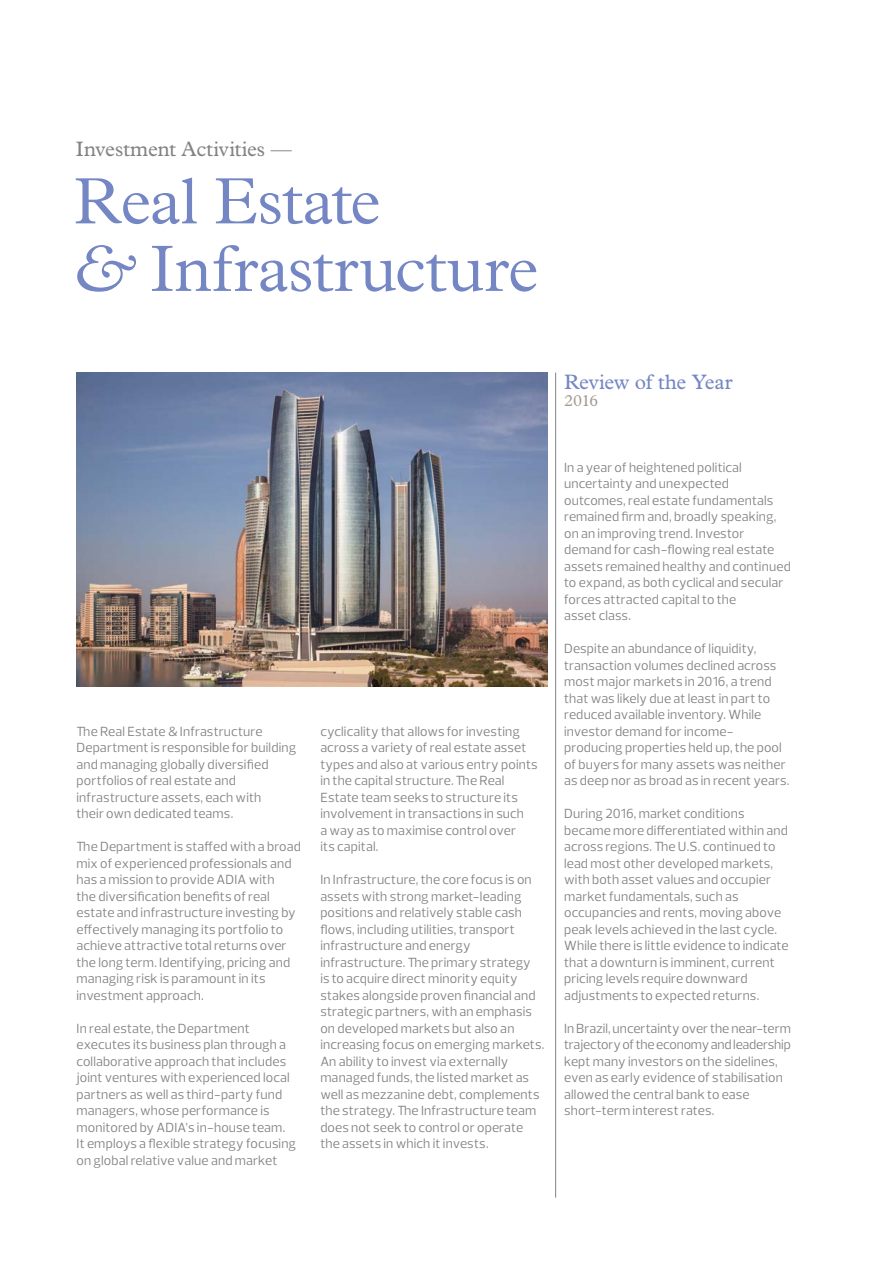
<style>
.page{position:relative;width:893px;height:1263px;background:#fff}
.page>*{position:absolute;margin:0;border:0;box-sizing:border-box;transform-origin:0 0}
.t1{font:300 66px/67.5px "Plantin";letter-spacing:-.005em;color:#7486c3}
.t2{font:21px "Plantin";letter-spacing:-.01em;color:#838386}
.t3{font:21px "Plantin";letter-spacing:-.01em;color:#7486c3}
.t4{font:16.5px "Plantin";color:#a39a94}
.t5{font:13.5px/16.5px "Prelo";letter-spacing:.01em;color:#838386}
.s1{font-style:italic}
</style>
<div class="page">
<img style="left:77px;top:373px;width:470px;height:313px">
<hr style="left:555px;top:373px;width:1px;height:825px;background:#838386">
<h2 class="t2" style="left:76px;top:137px;width:217px">Investment Activities —</h2>
<h1 class="t1" style="left:72px;top:168px;width:468px">Real Estate<br><span class="s1">&amp;</span> Infrastructure</h1>
<h2 class="t3" style="left:564px;top:370px;width:170px">Review of the Year</h2>
<p class="t4" style="left:564px;top:391px;width:36px">2016</p>
<p class="t5" style="left:77px;top:723px;width:221px">The Real Estate &amp; Infrastructure Department is responsible for building and managing globally diversified portfolios of real estate and infrastructure assets, each with<br>their own dedicated teams.</p>
<p class="t5" style="left:77px;top:838px;width:226px">The Department is staffed with a broad mix of experienced professionals and has a mission to provide ADIA with<br>the diversification benefits of real estate and infrastructure investing by effectively managing its portfolio to achieve attractive total returns over the long term. Identifying, pricing and managing risk is paramount in its investment approach.</p>
<p class="t5" style="left:77px;top:1020px;width:221px">In real estate, the Department executes its business plan through a collaborative approach that includes joint ventures with experienced local partners as well as third-party fund managers, whose performance is monitored by ADIA’s in-house team.<br>It employs a flexible strategy focusing on global relative value and market</p>
<p class="t5" style="left:320px;top:723px;width:219px">cyclicality that allows for investing across a variety of real estate asset types and also at various entry points in the capital structure. The Real<br>Estate team seeks to structure its involvement in transactions in such<br>a way as to maximise control over<br>its capital.</p>
<p class="t5" style="left:320px;top:871px;width:226px">In Infrastructure, the core focus is on assets with strong market-leading positions and relatively stable cash flows, including utilities, transport infrastructure and energy infrastructure. The primary strategy<br>is to acquire direct minority equity stakes alongside proven financial and strategic partners, with an emphasis on developed markets but also an increasing focus on emerging markets.<br>An ability to invest via externally managed funds, the listed market as well as mezzanine debt, complements the strategy. The Infrastructure team does not seek to control or operate the assets in which it invests.</p>
<p class="t5" style="left:564px;top:459px;width:228px">In a year of heightened political uncertainty and unexpected outcomes, real estate fundamentals remained firm and, broadly speaking, on an improving trend. Investor demand for cash-flowing real estate assets remained healthy and continued to expand, as both cyclical and secular forces attracted capital to the<br>asset class.</p>
<p class="t5" style="left:564px;top:640px;width:227px">Despite an abundance of liquidity, transaction volumes declined across most major markets in 2016, a trend that was likely due at least in part to reduced available inventory. While investor demand for income&shy;producing properties held up, the pool of buyers for many assets was neither as deep nor as broad as in recent years.</p>
<p class="t5" style="left:564px;top:805px;width:226px">During 2016, market conditions became more differentiated within and across regions. The U.S. continued to lead most other developed markets, with both asset values and occupier market fundamentals, such as occupancies and rents, moving above peak levels achieved in the last cycle.<br>While there is little evidence to indicate that a downturn is imminent, current pricing levels require downward adjustments to expected returns.</p>
<p class="t5" style="left:564px;top:1020px;width:228px">In Brazil, uncertainty over the near-term trajectory of the economy and leadership kept many investors on the sidelines, even as early evidence of stabilisation allowed the central bank to ease short-term interest rates.</p>
</div>
